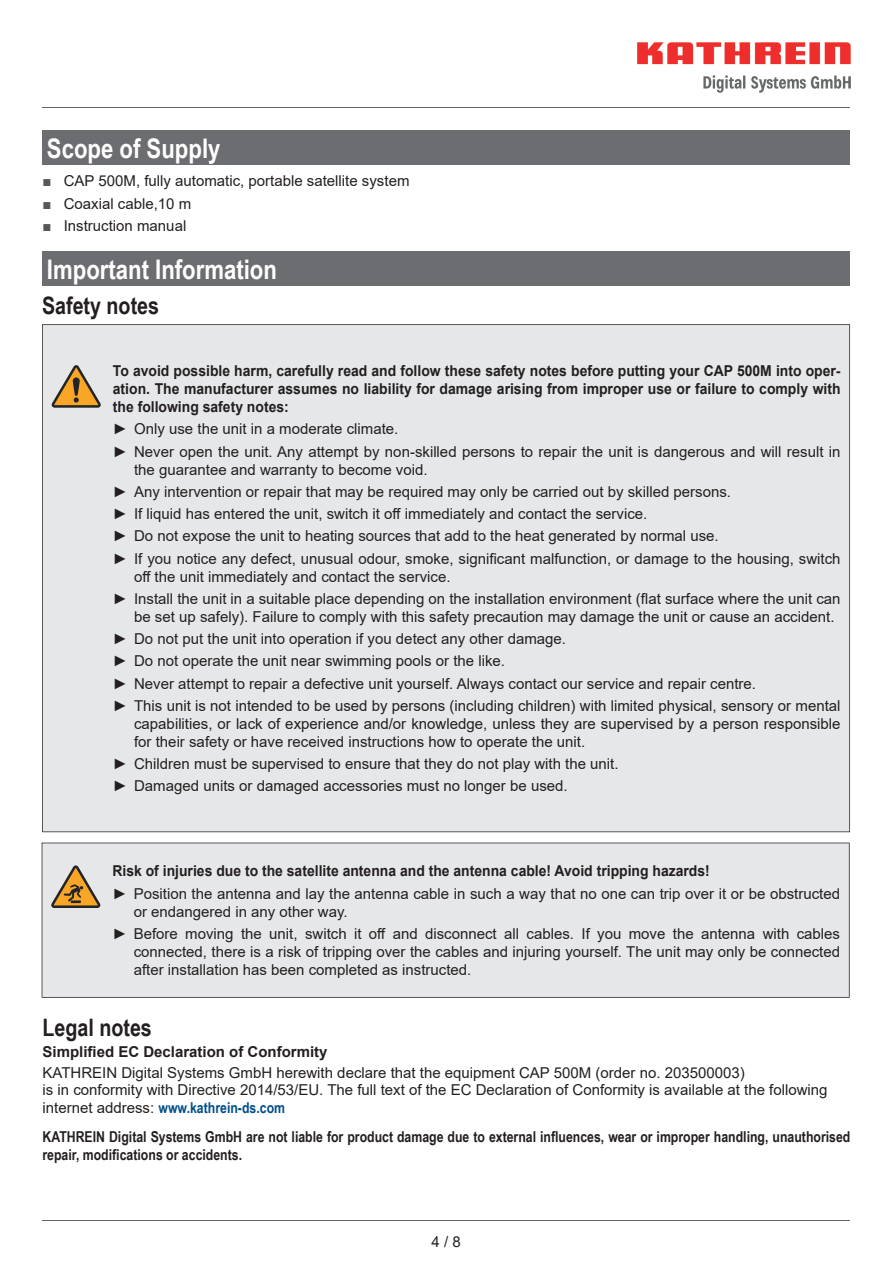
<style>
.page{position:relative;width:893px;height:1263px;background:#fff}
.page>*{position:absolute;margin:0;border:0;box-sizing:border-box;transform-origin:0 0}
.t1{font:700 27px "Arial Narrow";color:#fff}
.t2{font:700 24px "Arial Narrow";color:#231f20}
.t3{font:15px/22.2px "Arial";color:#231f20}
.t4{font:700 15px/18px "Arial";color:#231f20;text-align:justify;scale:.93 1}
.t5{font:700 15px/29.4px "Arial Narrow";color:#231f20}
.t6{font:700 15px "Arial";color:#231f20}
.s1{color:#57585a}
.s2{font-family:"Arial";font-weight:400}
.s3{color:#004f8a}
</style>
<div class="page">
<hr style="left:43px;top:1220px;width:807px;height:1px;background:#636366">
<img style="left:638px;top:43px;width:212px;height:49px">
<hr style="left:43px;top:107px;width:807px;height:1px;background:#636366">
<div style="left:43px;top:131px;width:807px;height:34px;background:#6c6d70"></div>
<div style="left:43px;top:252px;width:807px;height:34px;background:#6c6d70"></div>
<div style="left:42px;top:324px;width:808px;height:508px;background:#e6e7e9"></div>
<div style="left:42px;top:843px;width:808px;height:155px;background:#e6e7e9"></div>
<h1 class="t1" style="left:47px;top:128px;width:175px">Scope of Supply</h1>
<p class="t3" style="left:43px;top:170px;width:368px"><span class="s1">■</span> CAP 500M, fully automatic, portable satellite system</p>
<p class="t3" style="left:43px;top:192px;width:150px"><span class="s1">■</span> Coaxial cable,10 m</p>
<p class="t3" style="left:43px;top:214px;width:145px"><span class="s1">■</span> Instruction manual</p>
<h1 class="t1" style="left:47px;top:249px;width:232px">Important Information</h1>
<h2 class="t2" style="left:42px;top:287px;width:119px">Safety notes</h2>
<p class="t4" style="left:113px;top:362px;width:784px">To avoid possible harm, carefully read and follow these safety notes before putting your CAP 500M into oper&shy;ation. The manufacturer assumes no liability for damage arising from improper use or failure to comply with the following safety notes:</p>
<p class="t3" style="left:113px;top:418px;width:729px">► Only use the unit in a moderate climate.<br>► Never open the unit. Any attempt by non-skilled persons to repair the unit is dangerous and will result in</p>
<p class="t3" style="left:113px;top:458px;width:729px;text-indent:21px">the guarantee and warranty to become void.<br>► Any intervention or repair that may be required may only be carried out by skilled persons.<br>► If liquid has entered the unit, switch it off immediately and contact the service.<br>► Do not expose the unit to heating sources that add to the heat generated by normal use.<br>► If you notice any defect, unusual odour, smoke, significant malfunction, or damage to the housing, switch</p>
<p class="t3" style="left:113px;top:565px;width:729px;text-indent:21px">off the unit immediately and contact the service.<br>► Install the unit in a suitable place depending on the installation environment (flat surface where the unit can</p>
<p class="t3" style="left:113px;top:605px;width:729px;text-indent:21px">be set up safely). Failure to comply with this safety precaution may damage the unit or cause an accident. ► Do not put the unit into operation if you detect any other damage.<br>► Do not operate the unit near swimming pools or the like.<br>► Never attempt to repair a defective unit yourself. Always contact our service and repair centre.<br>► This unit is not intended to be used by persons (including children) with limited physical, sensory or mental</p>
<p class="t3" style="left:134px;top:714px;width:708px;line-height:18px">capabilities, or lack of experience and/or knowledge, unless they are supervised by a person responsible for their safety or have received instructions how to operate the unit.</p>
<p class="t3" style="left:113px;top:752px;width:507px">► Children must be supervised to ensure that they do not play with the unit. ► Damaged units or damaged accessories must no longer be used.</p>
<p class="t4" style="left:112px;top:862px;width:644px">Risk of injuries due to the satellite antenna and the antenna cable! Avoid tripping hazards!</p>
<p class="t3" style="left:134px;top:884px;width:708px;line-height:18px;text-indent:-21px">► Position the antenna and lay the antenna cable in such a way that no one can trip over it or be obstructed or endangered in any other way.</p>
<p class="t3" style="left:134px;top:924px;width:708px;line-height:18px;text-align:justify;text-indent:-21px">► Before moving the unit, switch it off and disconnect all cables. If you move the antenna with cables connected, there is a risk of tripping over the cables and injuring yourself. The unit may only be connected after installation has been completed as instructed.</p>
<h2 class="t2" style="left:43px;top:1009px;width:111px">Legal notes</h2>
<p class="t6" style="left:43px;top:1041px;width:287px">Simplified EC Declaration of Conformity</p>
<p class="t3" style="left:43px;top:1064px;width:787px;line-height:16.5px">KATHREIN Digital Systems GmbH herewith declare that the equipment CAP 500M (order no. 203500003)<br>is in conformity with Directive 2014/53/EU. The full text of the EC Declaration of Conformity is available at the following</p>
<p class="t5" style="left:43px;top:1092px;width:809px"><span class="s2">internet address:</span> <span class="s3">www.kathrein-ds.com<br></span>KATHREIN Digital Systems GmbH are not liable for product damage due to external influences, wear or improper handling, unauthorised</p>
<p class="t5" style="left:43px;top:1139px;width:201px">repair, modifications or accidents.</p>
<p class="t3" style="left:431px;top:1230px;width:31px">4 / 8</p>
</div>
